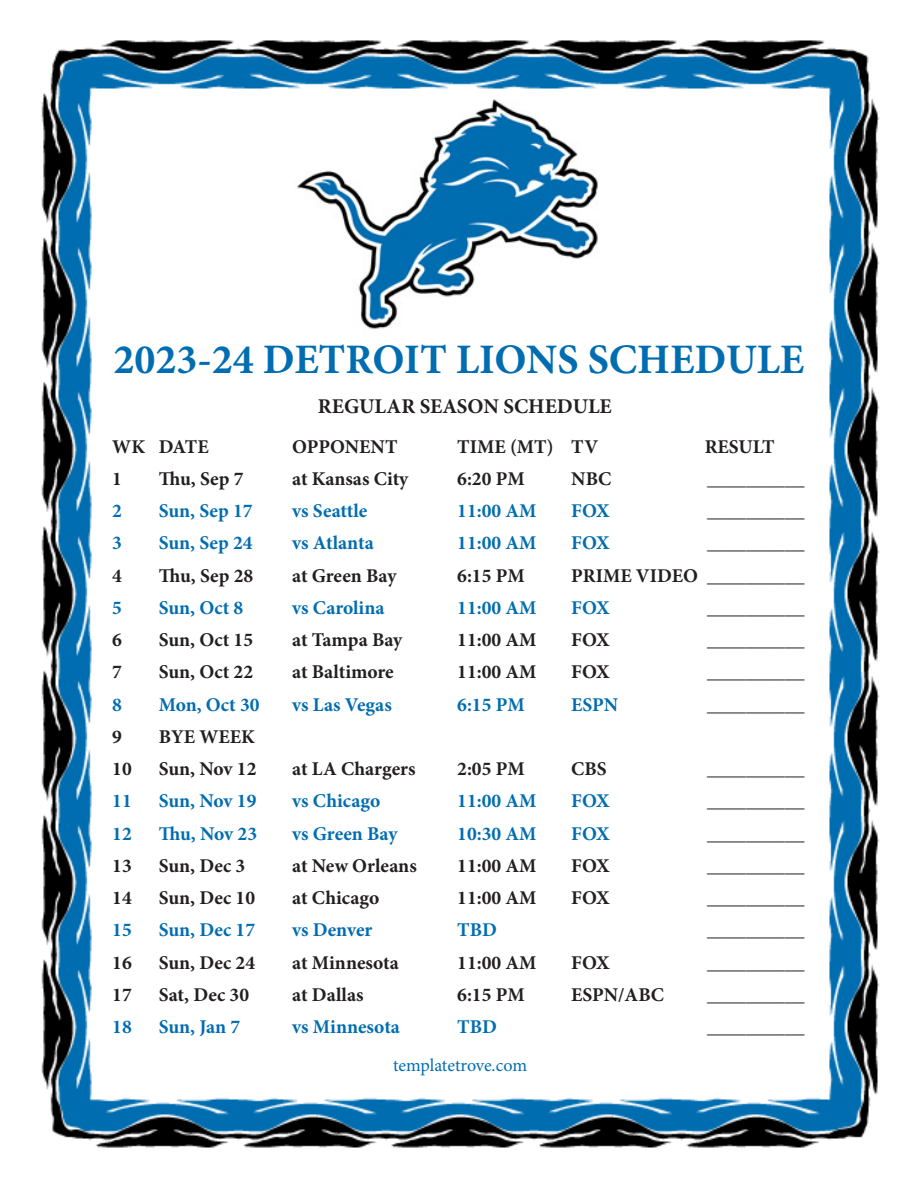
<style>
.page{position:relative;width:918px;height:1188px;background:#fff}
.page>*{position:absolute;margin:0;border:0;box-sizing:border-box;transform-origin:0 0}
.t1{font:700 42px "Minion Pro";color:#006db0}
.t2{font:700 21px "Minion Pro";color:#231f20}
.t3{font:700 19.5px "Minion Pro";color:#231f20}
.t4{font:700 19.5px "Minion Pro";color:#006db0}
.t5{font:18px "Minion Pro";letter-spacing:-.005em;color:#006db0}
</style>
<div class="page">
<img style="left:41px;top:40px;width:839px;height:1108px">
<img style="left:275px;top:91px;width:368px;height:255px">
<p class="t1" style="left:113px;top:330px;width:692px">2023-24 DETROIT LIONS SCHEDULE</p>
<p class="t2" style="left:318px;top:391px;width:295px">REGULAR SEASON SCHEDULE</p>
<p class="t3" style="left:112px;top:433px;width:98px">WK DATE</p>
<p class="t3" style="left:292px;top:433px;width:107px">OPPONENT</p>
<p class="t3" style="left:457px;top:433px;width:142px">TIME (MT) TV</p>
<p class="t3" style="left:705px;top:433px;width:71px">RESULT</p>
<p class="t3" style="left:112px;top:465px;width:11px">1</p>
<p class="t3" style="left:159px;top:465px;width:86px">Thu, Sep 7</p>
<p class="t3" style="left:292px;top:465px;width:118px">at Kansas City</p>
<p class="t3" style="left:457px;top:465px;width:69px">6:20 PM</p>
<p class="t3" style="left:571px;top:465px;width:42px">NBC</p>
<p class="t3" style="left:707px;top:465px;width:99px">__________</p>
<p class="t4" style="left:112px;top:497px;width:11px">2</p>
<p class="t4" style="left:159px;top:497px;width:95px">Sun, Sep 17</p>
<p class="t4" style="left:292px;top:497px;width:77px">vs Seattle</p>
<p class="t4" style="left:457px;top:497px;width:81px">11:00 AM</p>
<p class="t4" style="left:571px;top:497px;width:40px">FOX</p>
<p class="t3" style="left:707px;top:497px;width:99px">__________</p>
<p class="t4" style="left:112px;top:530px;width:11px">3</p>
<p class="t4" style="left:159px;top:530px;width:95px">Sun, Sep 24</p>
<p class="t4" style="left:292px;top:530px;width:83px">vs Atlanta</p>
<p class="t4" style="left:457px;top:530px;width:81px">11:00 AM</p>
<p class="t4" style="left:571px;top:530px;width:40px">FOX</p>
<p class="t3" style="left:707px;top:530px;width:99px">__________</p>
<p class="t3" style="left:112px;top:562px;width:11px">4</p>
<p class="t3" style="left:159px;top:562px;width:96px">Thu, Sep 28</p>
<p class="t3" style="left:292px;top:562px;width:106px">at Green Bay</p>
<p class="t3" style="left:457px;top:562px;width:69px">6:15 PM</p>
<p class="t3" style="left:571px;top:562px;width:235px">PRIME VIDEO __________</p>
<p class="t4" style="left:112px;top:594px;width:11px">5</p>
<p class="t4" style="left:159px;top:594px;width:86px">Sun, Oct 8</p>
<p class="t4" style="left:292px;top:594px;width:94px">vs Carolina</p>
<p class="t4" style="left:457px;top:594px;width:81px">11:00 AM</p>
<p class="t4" style="left:571px;top:594px;width:40px">FOX</p>
<p class="t3" style="left:707px;top:594px;width:99px">__________</p>
<p class="t3" style="left:112px;top:626px;width:11px">6</p>
<p class="t3" style="left:159px;top:626px;width:96px">Sun, Oct 15</p>
<p class="t3" style="left:292px;top:626px;width:112px">at Tampa Bay</p>
<p class="t3" style="left:457px;top:626px;width:81px">11:00 AM</p>
<p class="t3" style="left:571px;top:626px;width:40px">FOX</p>
<p class="t3" style="left:707px;top:626px;width:99px">__________</p>
<p class="t3" style="left:112px;top:659px;width:11px">7</p>
<p class="t3" style="left:159px;top:659px;width:96px">Sun, Oct 22</p>
<p class="t3" style="left:292px;top:659px;width:103px">at Baltimore</p>
<p class="t3" style="left:457px;top:659px;width:81px">11:00 AM</p>
<p class="t3" style="left:571px;top:659px;width:40px">FOX</p>
<p class="t3" style="left:707px;top:659px;width:99px">__________</p>
<p class="t4" style="left:112px;top:691px;width:11px">8</p>
<p class="t4" style="left:159px;top:691px;width:102px">Mon, Oct 30</p>
<p class="t4" style="left:292px;top:691px;width:101px">vs Las Vegas</p>
<p class="t4" style="left:457px;top:691px;width:69px">6:15 PM</p>
<p class="t4" style="left:571px;top:691px;width:48px">ESPN</p>
<p class="t3" style="left:707px;top:691px;width:99px">__________</p>
<p class="t3" style="left:112px;top:723px;width:11px">9</p>
<p class="t3" style="left:159px;top:723px;width:98px">BYE WEEK</p>
<p class="t3" style="left:112px;top:755px;width:21px">10</p>
<p class="t3" style="left:159px;top:755px;width:99px">Sun, Nov 12</p>
<p class="t3" style="left:292px;top:755px;width:125px">at LA Chargers</p>
<p class="t3" style="left:457px;top:755px;width:69px">2:05 PM</p>
<p class="t3" style="left:571px;top:755px;width:37px">CBS</p>
<p class="t3" style="left:707px;top:755px;width:99px">__________</p>
<p class="t4" style="left:112px;top:788px;width:21px">11</p>
<p class="t4" style="left:159px;top:788px;width:99px">Sun, Nov 19</p>
<p class="t4" style="left:292px;top:788px;width:90px">vs Chicago</p>
<p class="t4" style="left:457px;top:788px;width:81px">11:00 AM</p>
<p class="t4" style="left:571px;top:788px;width:40px">FOX</p>
<p class="t3" style="left:707px;top:788px;width:99px">__________</p>
<p class="t4" style="left:112px;top:820px;width:21px">12</p>
<p class="t4" style="left:159px;top:820px;width:100px">Thu, Nov 23</p>
<p class="t4" style="left:292px;top:820px;width:107px">vs Green Bay</p>
<p class="t4" style="left:457px;top:820px;width:81px">10:30 AM</p>
<p class="t4" style="left:571px;top:820px;width:40px">FOX</p>
<p class="t3" style="left:707px;top:820px;width:99px">__________</p>
<p class="t3" style="left:112px;top:852px;width:21px">13</p>
<p class="t3" style="left:159px;top:852px;width:88px">Sun, Dec 3</p>
<p class="t3" style="left:292px;top:852px;width:126px">at New Orleans</p>
<p class="t3" style="left:457px;top:852px;width:81px">11:00 AM</p>
<p class="t3" style="left:571px;top:852px;width:40px">FOX</p>
<p class="t3" style="left:707px;top:852px;width:99px">__________</p>
<p class="t3" style="left:112px;top:884px;width:21px">14</p>
<p class="t3" style="left:159px;top:884px;width:98px">Sun, Dec 10</p>
<p class="t3" style="left:292px;top:884px;width:89px">at Chicago</p>
<p class="t3" style="left:457px;top:884px;width:81px">11:00 AM</p>
<p class="t3" style="left:571px;top:884px;width:40px">FOX</p>
<p class="t3" style="left:707px;top:884px;width:99px">__________</p>
<p class="t4" style="left:112px;top:917px;width:21px">15</p>
<p class="t4" style="left:159px;top:917px;width:98px">Sun, Dec 17</p>
<p class="t4" style="left:292px;top:917px;width:82px">vs Denver</p>
<p class="t4" style="left:457px;top:917px;width:41px">TBD</p>
<p class="t3" style="left:707px;top:917px;width:99px">__________</p>
<p class="t3" style="left:112px;top:949px;width:21px">16</p>
<p class="t3" style="left:159px;top:949px;width:98px">Sun, Dec 24</p>
<p class="t3" style="left:292px;top:949px;width:108px">at Minnesota</p>
<p class="t3" style="left:457px;top:949px;width:81px">11:00 AM</p>
<p class="t3" style="left:571px;top:949px;width:40px">FOX</p>
<p class="t3" style="left:707px;top:949px;width:99px">__________</p>
<p class="t3" style="left:112px;top:981px;width:21px">17</p>
<p class="t3" style="left:159px;top:981px;width:92px">Sat, Dec 30</p>
<p class="t3" style="left:292px;top:981px;width:73px">at Dallas</p>
<p class="t3" style="left:457px;top:981px;width:69px">6:15 PM</p>
<p class="t3" style="left:571px;top:981px;width:94px">ESPN/ABC</p>
<p class="t3" style="left:707px;top:981px;width:99px">__________</p>
<p class="t4" style="left:112px;top:1013px;width:21px">18</p>
<p class="t4" style="left:159px;top:1013px;width:83px">Sun, Jan 7</p>
<p class="t4" style="left:292px;top:1013px;width:109px">vs Minnesota</p>
<p class="t4" style="left:457px;top:1013px;width:41px">TBD</p>
<p class="t3" style="left:707px;top:1013px;width:99px">__________</p>
<p class="t5" style="left:393px;top:1053px;width:136px">templatetrove.com</p>
</div>
